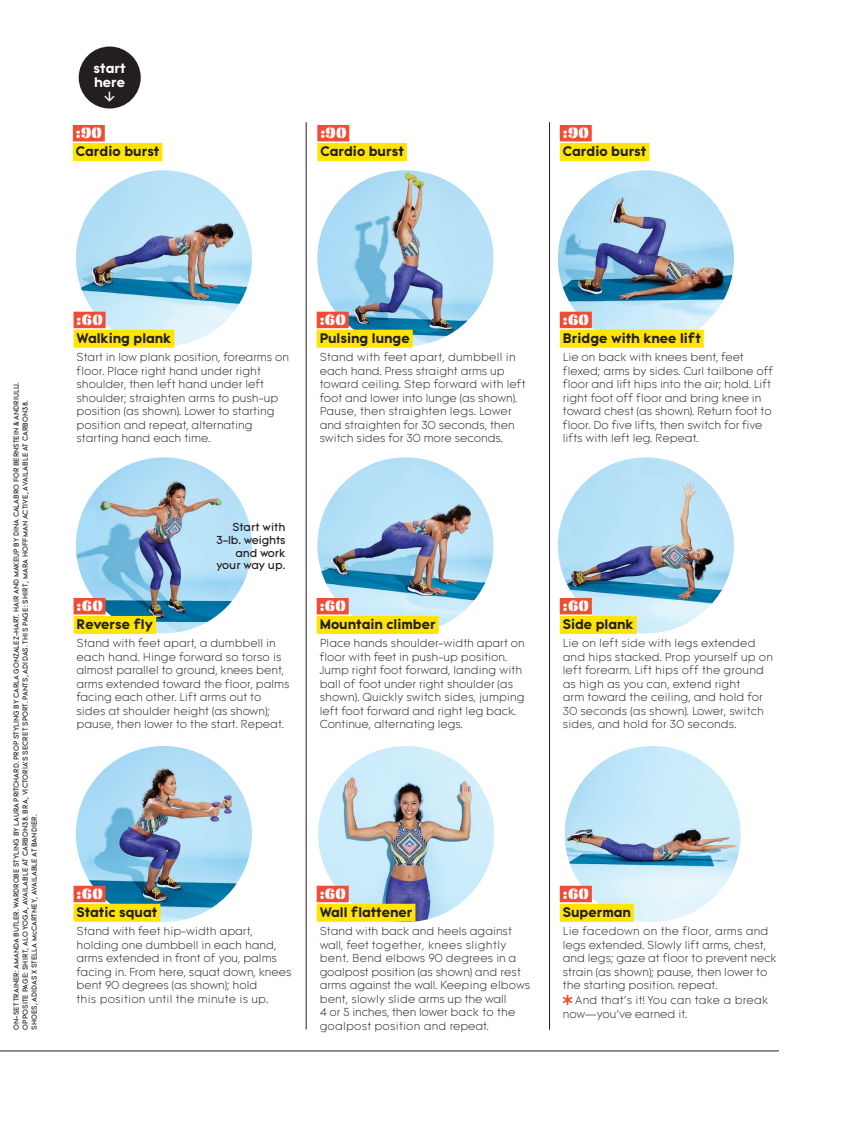
<style>
.page{position:relative;width:851px;height:1134px;background:#fff}
.page>*{position:absolute;margin:0;border:0;box-sizing:border-box;transform-origin:0 0}
.t1{font:15px "Eames Century Modern Stencil";letter-spacing:.02em;color:#fff}
.t2{font:700 13.5px "Tomica";color:#231f20}
.t3{font:700 13.5px/13.5px "Tomica";color:#fff}
.t4{font:13.5px "Tomica";color:#fff}
.t5{font:300 11.25px/13.5px "Tomica";color:#231f20}
.t6{font:300 11.25px/13.5px "Tomica";letter-spacing:.02em;color:#231f20}
.t7{font:11.25px/12.8px "Tomica";letter-spacing:-.01em;color:#231f20;text-align:right}
.t8{font:7.2px/9px "Tomica";letter-spacing:.005em;color:#231f20}
</style>
<div class="page">
<img style="left:565px;top:746px;width:175px;height:176px;border-radius:86px">
<img style="left:558px;top:457px;width:176px;height:176px;border-radius:88px">
<img style="left:76px;top:457px;width:176px;height:176px;border-radius:88px">
<img style="left:318px;top:746px;width:176px;height:176px;border-radius:88px">
<img style="left:76px;top:170px;width:176px;height:176px;border-radius:88px">
<hr style="left:0;top:1051px;width:778px;height:1px;background:#231f20">
<div style="left:74px;top:598px;width:31px;height:16px;background:#ef4d35"></div>
<div style="left:74px;top:616px;width:82px;height:18px;background:#ffe501"></div>
<img style="left:317px;top:170px;width:176px;height:176px;border-radius:88px">
<div style="left:316px;top:312px;width:32px;height:16px;background:#ef4d35"></div>
<div style="left:316px;top:330px;width:97px;height:18px;background:#ffe501"></div>
<hr style="left:549px;top:122px;width:1px;height:908px;background:#231f20">
<div style="left:560px;top:886px;width:31px;height:16px;background:#ef4d35"></div>
<div style="left:560px;top:904px;width:73px;height:18px;background:#ffe501"></div>
<svg style="left:563px;top:995px;width:9px;height:10px"></svg>
<div style="left:316px;top:886px;width:32px;height:16px;background:#ef4d35"></div>
<div style="left:316px;top:904px;width:99px;height:18px;background:#ffe501"></div>
<div style="left:560px;top:598px;width:31px;height:16px;background:#ef4d35"></div>
<div style="left:560px;top:616px;width:76px;height:18px;background:#ffe501"></div>
<img style="left:317px;top:457px;width:176px;height:176px;border-radius:88px">
<img style="left:558px;top:170px;width:176px;height:175px">
<div style="left:74px;top:312px;width:31px;height:16px;background:#ef4d35"></div>
<div style="left:74px;top:330px;width:100px;height:18px;background:#ffe501"></div>
<hr style="left:306px;top:122px;width:1px;height:908px;background:#231f20">
<div style="left:316px;top:598px;width:32px;height:16px;background:#ef4d35"></div>
<div style="left:316px;top:616px;width:122px;height:18px;background:#ffe501"></div>
<img style="left:76px;top:746px;width:176px;height:176px;border-radius:88px">
<div style="left:74px;top:886px;width:31px;height:16px;background:#ef4d35"></div>
<div style="left:74px;top:904px;width:86px;height:18px;background:#ffe501"></div>
<div style="left:560px;top:312px;width:31px;height:16px;background:#ef4d35"></div>
<div style="left:560px;top:330px;width:143px;height:18px;background:#ffe501"></div>
<div style="left:73px;top:125px;width:32px;height:16px;background:#ef4d35"></div>
<div style="left:73px;top:143px;width:89px;height:18px;background:#ffe501"></div>
<div style="left:79px;top:47px;width:62px;height:62px;background:#231f20;border-radius:50%"></div>
<div style="left:317px;top:125px;width:32px;height:16px;background:#ef4d35"></div>
<div style="left:317px;top:143px;width:90px;height:18px;background:#ffe501"></div>
<div style="left:560px;top:125px;width:31px;height:16px;background:#ef4d35"></div>
<div style="left:560px;top:143px;width:89px;height:18px;background:#ffe501"></div>
<p class="t3" style="left:94px;top:62px;width:34px">start here</p>
<p class="t4" style="left:104px;top:87px;width:12px">➶</p>
<h1 class="t1" style="left:76px;top:124px;width:28px">:90</h1>
<p class="t2" style="left:76px;top:143px;width:85px">Cardio burst</p>
<h1 class="t1" style="left:320px;top:124px;width:28px">:90</h1>
<p class="t2" style="left:320px;top:143px;width:85px">Cardio burst</p>
<h1 class="t1" style="left:562px;top:124px;width:28px">:90</h1>
<p class="t2" style="left:562px;top:143px;width:85px">Cardio burst</p>
<p class="t8" style="left:12px;top:1030px;width:649px;rotate:-90deg">ON-SET TRAINER: AMANDA BUTLER. WARDROBE STYLING BY LAURA PRITCHARD. PROP STYLING BY CARLA GONZALEZ-HART. HAIR AND MAKEUP BY DINA CALABRO FOR BERNSTEIN &amp; ANDRIULLI.<br>OPPOSITE PAGE: SHIRT, ALO YOGA, AVAILABLE AT CARBON38. BRA, VICTORIA'S SECRET SPORT. PANTS, ADIDAS. THIS PAGE: SHIRT, MARA HOFFMAN ACTIVE, AVAILABLE AT CARBON38.<br>SHOES, ADIDAS X STELLA McCARTNEY, AVAILABLE AT BANDIER.</p>
<h1 class="t1" style="left:76px;top:311px;width:28px">:60</h1>
<p class="t2" style="left:76px;top:330px;width:96px">Walking plank</p>
<p class="t5" style="left:76px;top:351px;width:214px">Start in low plank position, forearms on floor. Place right hand under right shoulder, then left hand under left shoulder; straighten arms to push-up position (as shown). Lower to starting position and repeat, alternating starting hand each time.</p>
<h1 class="t1" style="left:320px;top:311px;width:28px">:60</h1>
<p class="t2" style="left:320px;top:330px;width:92px">Pulsing lunge</p>
<p class="t5" style="left:320px;top:351px;width:207px">Stand with feet apart, dumbbell in each hand. Press straight arms up toward ceiling. Step forward with left foot and lower into lunge (as shown).<br>Pause, then straighten legs. Lower and straighten for 30 seconds, then switch sides for 30 more seconds.</p>
<p class="t7" style="left:216px;top:521px;width:71px">Start with<br>3-lb. weights and work your way up.</p>
<h1 class="t1" style="left:76px;top:597px;width:28px">:60</h1>
<p class="t2" style="left:76px;top:616px;width:78px">Reverse fly</p>
<p class="t5" style="left:76px;top:637px;width:214px">Stand with feet apart, a dumbbell in each hand. Hinge forward so torso is almost parallel to ground, knees bent, arms extended toward the floor, palms facing each other. Lift arms out to sides at shoulder height (as shown); pause, then lower to the start. Repeat.</p>
<h1 class="t1" style="left:320px;top:597px;width:28px">:60</h1>
<p class="t2" style="left:320px;top:616px;width:117px">Mountain climber</p>
<p class="t5" style="left:320px;top:637px;width:206px">Place hands shoulder-width apart on floor with feet in push-up position.<br>Jump right foot forward, landing with ball of foot under right shoulder (as shown). Quickly switch sides, jumping left foot forward and right leg back.<br>Continue, alternating legs.</p>
<h1 class="t1" style="left:562px;top:311px;width:28px">:60</h1>
<p class="t2" style="left:562px;top:330px;width:139px">Bridge with knee lift</p>
<p class="t5" style="left:562px;top:351px;width:212px">Lie on back with knees bent, feet flexed; arms by sides. Curl tailbone off floor and lift hips into the air; hold. Lift right foot off floor and bring knee in toward chest (as shown). Return foot to floor. Do five lifts, then switch for five lifts with left leg. Repeat.</p>
<h1 class="t1" style="left:562px;top:597px;width:28px">:60</h1>
<p class="t2" style="left:562px;top:616px;width:72px">Side plank</p>
<p class="t5" style="left:562px;top:637px;width:211px">Lie on left side with legs extended and hips stacked. Prop yourself up on left forearm. Lift hips off the ground as high as you can, extend right<br>arm toward the ceiling, and hold for 30 seconds (as shown). Lower, switch sides, and hold for 30 seconds.</p>
<h1 class="t1" style="left:76px;top:885px;width:28px">:60</h1>
<p class="t2" style="left:76px;top:904px;width:82px">Static squat</p>
<p class="t5" style="left:77px;top:925px;width:216px">Stand with feet hip-width apart, holding one dumbbell in each hand, arms extended in front of you, palms facing in. From here, squat down, knees bent 90 degrees (as shown); hold<br>this position until the minute is up.</p>
<h1 class="t1" style="left:320px;top:885px;width:28px">:60</h1>
<p class="t2" style="left:320px;top:904px;width:94px">Wall flattener</p>
<p class="t5" style="left:320px;top:925px;width:212px">Stand with back and heels against wall, feet together, knees slightly bent. Bend elbows 90 degrees in a goalpost position (as shown) and rest arms against the wall. Keeping elbows bent, slowly slide arms up the wall<br>4 or 5 inches, then lower back to the goalpost position and repeat.</p>
<h1 class="t1" style="left:562px;top:885px;width:28px">:60</h1>
<p class="t2" style="left:562px;top:904px;width:69px">Superman</p>
<p class="t5" style="left:562px;top:925px;width:215px">Lie facedown on the floor, arms and legs extended. Slowly lift arms, chest, and legs; gaze at floor to prevent neck strain (as shown); pause, then lower to the starting position. repeat.</p>
<p class="t6" style="left:563px;top:994px;width:207px;text-indent:12px">And that’s it! You can take a break now—you’ve earned it.</p>
</div>
